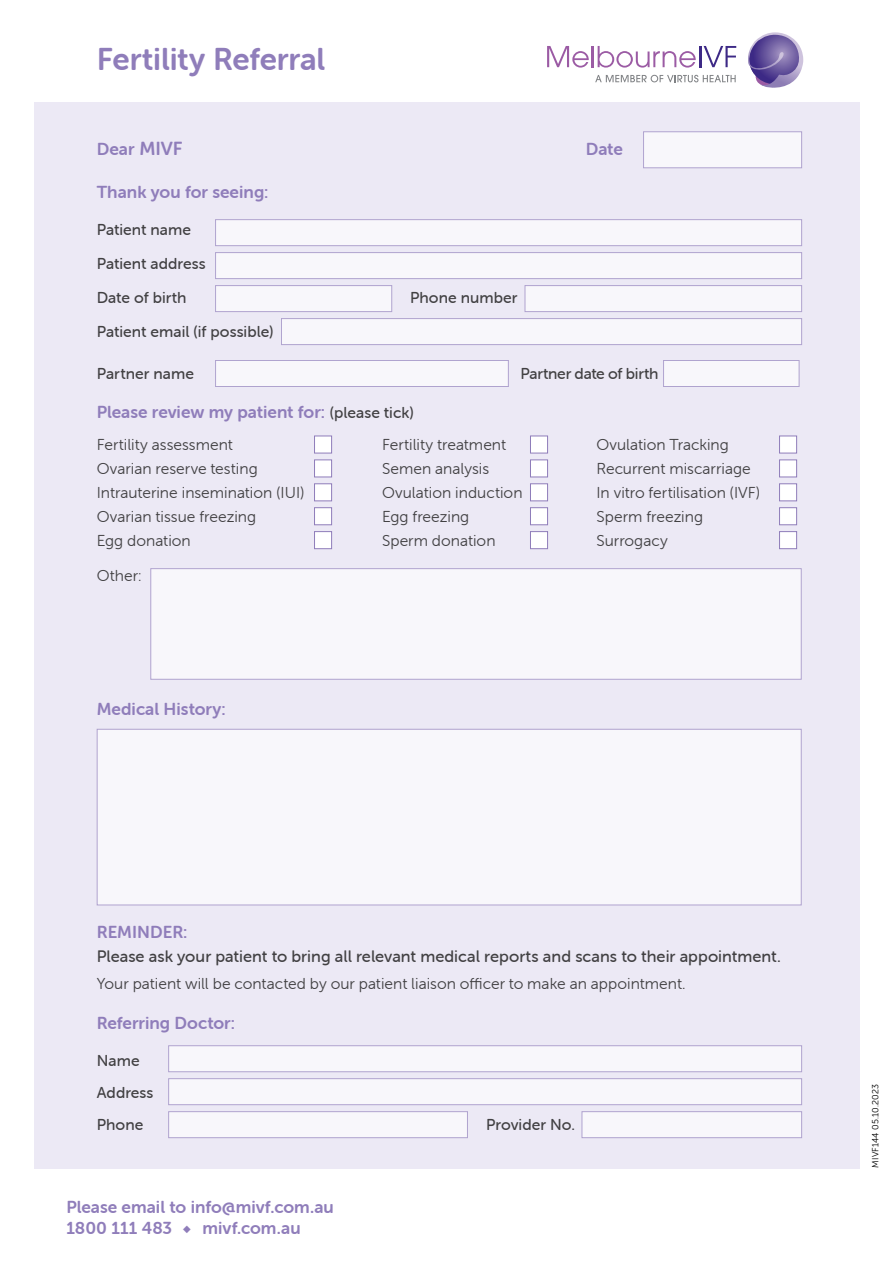
<style>
.page{position:relative;width:893px;height:1263px;background:#fff}
.page>*{position:absolute;margin:0;border:0;box-sizing:border-box;transform-origin:0 0}
.t1{font:31.5px "Museo Sans Rounded 700";letter-spacing:-.005em;color:#8f7dba}
.t2{font:17.4px/20.9px "Museo Sans Rounded 700";color:#8f7dba}
.t3{font:16.5px "Museo Sans Rounded 500";color:#414042}
.t4{font:15.75px "Museo Sans Rounded 300";color:#414042}
.t5{font:15.75px/33.9px "Museo Sans Rounded 500";letter-spacing:.005em;color:#414042}
.t6{font:15.75px "Museo Sans Rounded 500";letter-spacing:-.015em;color:#414042}
.t7{font:9px "Museo Sans Rounded 300";letter-spacing:.02em;color:#000}
.s1{font-size:18.9px}
.s2{font-family:"Museo Sans Rounded 500";font-size:15.75px;color:#414042}
</style>
<div class="page">
<svg style="left:748px;top:32px;width:55px;height:56px"></svg>
<svg style="left:547px;top:46px;width:42px;height:22px"></svg>
<hr style="left:592px;top:46px;width:2px;height:21px;background:#9b5ba4">
<svg style="left:598px;top:46px;width:98px;height:22px"></svg>
<hr style="left:699px;top:46px;width:2px;height:21px;background:#3d2986">
<svg style="left:704px;top:46px;width:32px;height:21px"></svg>
<svg style="left:595px;top:75px;width:141px;height:7px"></svg>
<div style="left:34px;top:102px;width:826px;height:1067px;background:#ece9f5"></div>
<div style="left:215px;top:219px;width:587px;height:27px;background:#f8f7fb;border:1px solid #8f7dba"></div>
<div style="left:215px;top:360px;width:294px;height:27px;background:#f8f7fb;border:1px solid #8f7dba"></div>
<div style="left:643px;top:132px;width:159px;height:36px;background:#f8f7fb"></div>
<div style="left:168px;top:1045px;width:634px;height:27px;background:#f8f7fb;border:1px solid #8f7dba"></div>
<div style="left:215px;top:252px;width:587px;height:27px;background:#f8f7fb;border:1px solid #8f7dba"></div>
<div style="left:168px;top:1078px;width:634px;height:27px;background:#f8f7fb;border:1px solid #8f7dba"></div>
<div style="left:215px;top:285px;width:177px;height:27px;background:#f8f7fb;border:1px solid #8f7dba"></div>
<div style="left:663px;top:360px;width:136px;height:27px;background:#f8f7fb;border:1px solid #8f7dba"></div>
<div style="left:168px;top:1111px;width:300px;height:27px;background:#f8f7fb;border:1px solid #8f7dba"></div>
<div style="left:525px;top:285px;width:277px;height:27px;background:#f8f7fb;border:1px solid #8f7dba"></div>
<div style="left:582px;top:1111px;width:220px;height:27px;background:#f8f7fb;border:1px solid #8f7dba"></div>
<div style="left:281px;top:318px;width:521px;height:27px;background:#f8f7fb;border:1px solid #8f7dba"></div>
<div style="left:97px;top:729px;width:704px;height:176px;background:#f8f7fb;border:1px solid #8f7dba"></div>
<div style="left:151px;top:568px;width:650px;height:111px;background:#f8f7fb;border:1px solid #8f7dba"></div>
<div style="left:314px;top:436px;width:18px;height:17px;background:#fff;border:1px solid #8f7dba"></div>
<div style="left:530px;top:436px;width:18px;height:17px;background:#fff;border:1px solid #8f7dba"></div>
<div style="left:779px;top:436px;width:18px;height:17px;background:#fff;border:1px solid #8f7dba"></div>
<div style="left:314px;top:460px;width:18px;height:17px;background:#fff;border:1px solid #8f7dba"></div>
<div style="left:530px;top:460px;width:18px;height:17px;background:#fff;border:1px solid #8f7dba"></div>
<div style="left:779px;top:460px;width:18px;height:17px;background:#fff;border:1px solid #8f7dba"></div>
<div style="left:314px;top:483px;width:18px;height:18px;background:#fff;border:1px solid #8f7dba"></div>
<div style="left:530px;top:483px;width:18px;height:18px;background:#fff;border:1px solid #8f7dba"></div>
<div style="left:779px;top:483px;width:18px;height:18px;background:#fff;border:1px solid #8f7dba"></div>
<div style="left:314px;top:507px;width:18px;height:18px;background:#fff;border:1px solid #8f7dba"></div>
<div style="left:530px;top:507px;width:18px;height:18px;background:#fff;border:1px solid #8f7dba"></div>
<div style="left:779px;top:507px;width:18px;height:18px;background:#fff;border:1px solid #8f7dba"></div>
<div style="left:314px;top:531px;width:18px;height:18px;background:#fff;border:1px solid #8f7dba"></div>
<div style="left:530px;top:531px;width:18px;height:18px;background:#fff;border:1px solid #8f7dba"></div>
<div style="left:779px;top:531px;width:18px;height:18px;background:#fff;border:1px solid #8f7dba"></div>
<h1 class="t1" style="left:97px;top:42px;width:230px">Fertility Referral</h1>
<p class="t2" style="left:97px;top:139px;width:87px">Dear <span class="s1">MIVF</span></p>
<p class="t2" style="left:586px;top:139px;width:39px">Date</p>
<p class="t2" style="left:97px;top:182px;width:173px">Thank you for seeing:</p>
<p class="t5" style="left:97px;top:213px;width:110px">Patient name<br>Patient address<br>Date of birth</p>
<p class="t5" style="left:410px;top:281px;width:109px">Phone number</p>
<p class="t5" style="left:97px;top:315px;width:178px">Patient email (if possible)</p>
<p class="t5" style="left:97px;top:356px;width:99px">Partner name</p>
<p class="t6" style="left:520px;top:365px;width:140px">Partner date of birth</p>
<p class="t2" style="left:97px;top:402px;width:319px">Please review my patient for: <span class="s2">(please tick)</span></p>
<p class="t4" style="left:97px;top:436px;width:138px">Fertility assessment</p>
<p class="t4" style="left:382px;top:436px;width:126px">Fertility treatment</p>
<p class="t4" style="left:596px;top:436px;width:134px">Ovulation Tracking</p>
<p class="t4" style="left:97px;top:460px;width:162px">Ovarian reserve testing</p>
<p class="t4" style="left:382px;top:460px;width:109px">Semen analysis</p>
<p class="t4" style="left:596px;top:460px;width:156px">Recurrent miscarriage</p>
<p class="t4" style="left:97px;top:484px;width:209px">Intrauterine insemination (IUI)</p>
<p class="t4" style="left:382px;top:484px;width:142px">Ovulation induction</p>
<p class="t4" style="left:596px;top:484px;width:165px">In vitro fertilisation (IVF)</p>
<p class="t4" style="left:97px;top:508px;width:161px">Ovarian tissue freezing</p>
<p class="t4" style="left:382px;top:508px;width:89px">Egg freezing</p>
<p class="t4" style="left:596px;top:508px;width:108px">Sperm freezing</p>
<p class="t4" style="left:97px;top:532px;width:96px">Egg donation</p>
<p class="t4" style="left:382px;top:532px;width:115px">Sperm donation</p>
<p class="t4" style="left:596px;top:532px;width:73px">Surrogacy</p>
<p class="t4" style="left:97px;top:567px;width:46px">Other:</p>
<p class="t2" style="left:97px;top:699px;width:130px">Medical History:</p>
<p class="t2" style="left:97px;top:922px;width:92px">REMINDER:</p>
<p class="t3" style="left:97px;top:947px;width:686px">Please ask your patient to bring all relevant medical reports and scans to their appointment.</p>
<p class="t4" style="left:97px;top:975px;width:590px">Your patient will be contacted by our patient liaison officer to make an appointment.</p>
<p class="t2" style="left:97px;top:1012px;width:140px">Referring Doctor:</p>
<p class="t5" style="left:97px;top:1044px;width:58px;line-height:32.2px">Name<br>Address<br>Phone</p>
<p class="t5" style="left:486px;top:1108px;width:90px">Provider No.</p>
<p class="t2" style="left:66px;top:1197px;width:269px">Please email to info@mivf.com.au<br>1800 111 483 ◆ mivf.com.au</p>
<p class="t7" style="left:870px;top:1168px;width:86px;rotate:-90deg">MIVF144 05.10.2023</p>
</div>
